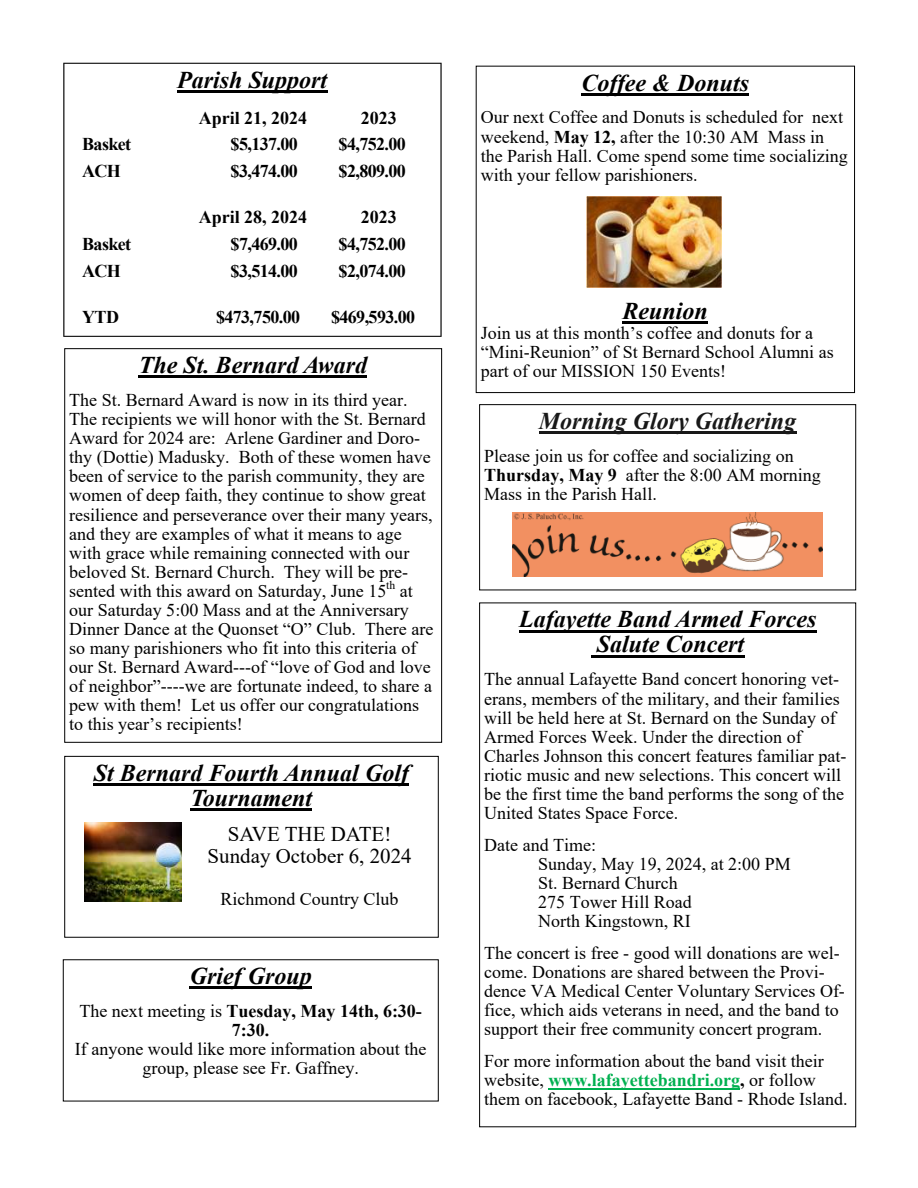
<style>
.page{position:relative;width:918px;height:1188px;background:#fff}
.page>*{position:absolute;margin:0;border:0;box-sizing:border-box;transform-origin:0 0}
.t1{font:italic 700 24px/25px "Times New Roman";color:#000;text-align:center}
.t2{font:italic 700 24px "Times New Roman";color:#181818}
.t3{font:21px/22.2px "Times New Roman";color:#000;text-align:center}
.t4{font:18px/19px "Times New Roman";color:#000}
.t5{font:700 18px "Times New Roman";letter-spacing:-.03em;color:#000}
.t6{font:700 18px/18.8px "Times New Roman";color:#000;text-align:center}
.t7{font:11.7px "Times New Roman";color:#000}
.s1{font-weight:700}
.s2{font-size:18px}
.s3{font-weight:700;color:#00b050}
.s4{font-weight:400}
</style>
<div class="page">
<svg style="left:63px;top:63px;width:379px;height:274px"></svg>
<hr style="left:177px;top:90px;width:150px;height:3px;background:#000">
<div style="left:476px;top:66px;width:379px;height:327px;border:1px solid #000"></div>
<hr style="left:581px;top:93px;width:168px;height:2px;background:#000">
<hr style="left:623px;top:321px;width:85px;height:3px;background:#000">
<div style="left:479px;top:404px;width:377px;height:186px;border:1px solid #000"></div>
<hr style="left:539px;top:432px;width:257px;height:2px;background:#181818">
<img style="left:513px;top:512px;width:309px;height:65px">
<div style="left:64px;top:756px;width:375px;height:182px;border:1px solid #000"></div>
<hr style="left:94px;top:783px;width:315px;height:3px;background:#000">
<hr style="left:190px;top:808px;width:122px;height:3px;background:#000">
<img style="left:85px;top:823px;width:97px;height:79px">
<div style="left:64px;top:348px;width:378px;height:395px;border:1px solid #000"></div>
<hr style="left:139px;top:376px;width:228px;height:2px;background:#000">
<img style="left:586px;top:196px;width:135px;height:91px">
<hr style="left:519px;top:630px;width:297px;height:2px;background:#000">
<hr style="left:591px;top:655px;width:153px;height:2px;background:#000">
<hr style="left:548px;top:1088px;width:192px;height:1px;background:#00b050">
<hr style="left:190px;top:987px;width:122px;height:2px;background:#000">
<h1 class="t1" style="left:177px;top:67px;width:151px">Parish Support</h1>
<p class="t6" style="left:199px;top:108px;width:110px">April 21, 2024</p>
<p class="t5" style="left:361px;top:108px;width:38px">2023</p>
<h1 class="t1" style="left:581px;top:70px;width:169px">Coffee &amp; Donuts</h1>
<p class="t4" style="left:481px;top:108px;width:368px">Our next Coffee and Donuts is scheduled for next weekend, <span class="s1">May 12,</span> after the 10:30 AM Mass in the Parish Hall. Come spend some time socializing with your fellow parishioners.</p>
<p class="t5" style="left:82px;top:134px;width:51px">Basket</p>
<p class="t5" style="left:231px;top:134px;width:69px">$5,137.00</p>
<p class="t5" style="left:339px;top:134px;width:69px">$4,752.00</p>
<p class="t5" style="left:82px;top:161px;width:40px">ACH</p>
<p class="t5" style="left:231px;top:161px;width:69px">$3,474.00</p>
<p class="t5" style="left:339px;top:161px;width:69px">$2,809.00</p>
<p class="t6" style="left:199px;top:208px;width:110px">April 28, 2024</p>
<p class="t5" style="left:361px;top:207px;width:38px">2023</p>
<p class="t5" style="left:82px;top:234px;width:51px">Basket</p>
<p class="t5" style="left:231px;top:234px;width:69px">$7,469.00</p>
<p class="t5" style="left:339px;top:234px;width:69px">$4,752.00</p>
<p class="t5" style="left:82px;top:261px;width:40px">ACH</p>
<p class="t5" style="left:231px;top:261px;width:69px">$3,514.00</p>
<p class="t5" style="left:339px;top:261px;width:69px">$2,074.00</p>
<p class="t5" style="left:82px;top:307px;width:38px">YTD</p>
<p class="t5" style="left:216px;top:307px;width:86px">$473,750.00</p>
<p class="t5" style="left:331px;top:307px;width:86px">$469,593.00</p>
<h1 class="t1" style="left:623px;top:298px;width:87px">Reunion</h1>
<p class="t4" style="left:481px;top:324px;width:354px">Join us at this month’s coffee and donuts for a “Mini-Reunion” of St Bernard School Alumni as part of our MISSION 150 Events!</p>
<h1 class="t2" style="left:539px;top:408px;width:259px">Morning Glory Gathering</h1>
<p class="t4" style="left:484px;top:447px;width:338px">Please join us for coffee and socializing on<br><span class="s1">Thursday, May 9</span> after the 8:00 AM morning<br>Mass in the Parish Hall.</p>
<h1 class="t1" style="left:139px;top:352px;width:230px">The St. Bernard Award</h1>
<p class="t4" style="left:69px;top:391px;width:365px">The St. Bernard Award is now in its third year.<br>The recipients we will honor with the St. Bernard Award for 2024 are: Arlene Gardiner and Doro&shy;thy (Dottie) Madusky. Both of these women have been of service to the parish community, they are women of deep faith, they continue to show great resilience and perseverance over their many years, and they are examples of what it means to age with grace while remaining connected with our beloved St. Bernard Church. They will be pre&shy;sented with this award on Saturday, June 15</p>
<p class="t7" style="left:386px;top:578px;width:28px">th <span class="s2">at</span></p>
<p class="t4" style="left:69px;top:600px;width:366px">our Saturday 5:00 Mass and at the Anniversary Dinner Dance at the Quonset “O” Club. There are so many parishioners who fit into this criteria of our St. Bernard Award---of “love of God and love of neighbor”----we are fortunate indeed, to share a pew with them! Let us offer our congratulations to this year’s recipients!</p>
<h1 class="t1" style="left:519px;top:607px;width:299px">Lafayette Band Armed Forces<br>Salute Concert</h1>
<p class="t4" style="left:484px;top:670px;width:364px">The annual Lafayette Band concert honoring vet&shy;erans, members of the military, and their families will be held here at St. Bernard on the Sunday of Armed Forces Week. Under the direction of Charles Johnson this concert features familiar pat&shy;riotic music and new selections. This concert will be the first time the band performs the song of the United States Space Force.</p>
<p class="t4" style="left:538px;top:835px;width:254px;text-indent:-54px">Date and Time:<br>Sunday, May 19, 2024, at 2:00 PM<br>St. Bernard Church<br>275 Tower Hill Road<br>North Kingstown, RI</p>
<p class="t4" style="left:484px;top:943px;width:362px">The concert is free - good will donations are wel&shy;come. Donations are shared between the Provi&shy;dence VA Medical Center Voluntary Services Of&shy;fice, which aids veterans in need, and the band to support their free community concert program.</p>
<p class="t4" style="left:484px;top:1051px;width:365px">For more information about the band visit their website, <span class="s3">www.lafayettebandri.org</span><span class="s1">,</span> or follow them on facebook, Lafayette Band - Rhode Island.</p>
<h1 class="t1" style="left:94px;top:760px;width:317px">St Bernard Fourth Annual Golf<br>Tournament</h1>
<p class="t3" style="left:208px;top:823px;width:206px">SAVE THE DATE!<br>Sunday October 6, 2024</p>
<p class="t4" style="left:221px;top:890px;width:179px">Richmond Country Club</p>
<h1 class="t1" style="left:190px;top:964px;width:124px">Grief Group</h1>
<p class="t6" style="left:79px;top:1002px;width:344px"><span class="s4">The next meeting is</span> Tuesday, May 14th, 6:30-<br>7:30.</p>
<p class="t4" style="left:75px;top:1040px;width:353px;text-align:center">If anyone would like more information about the group, please see Fr. Gaffney.</p>
</div>
